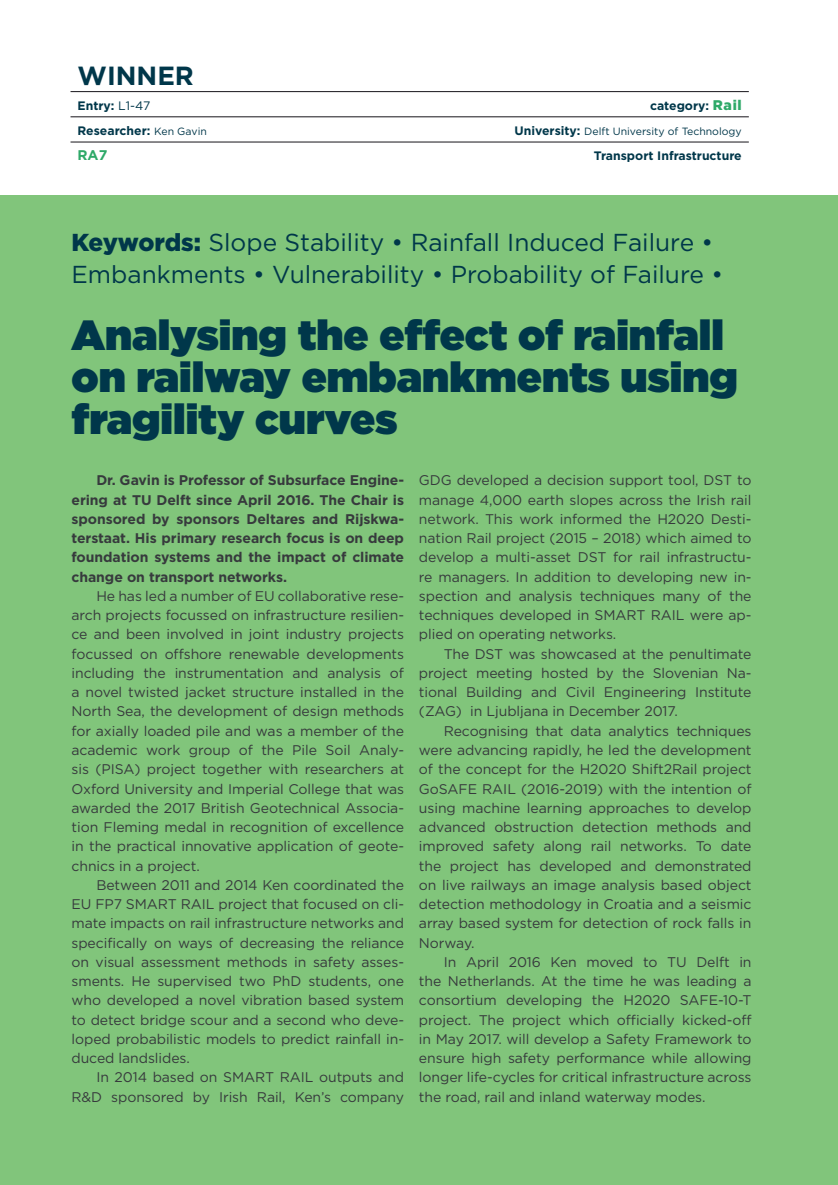
<style>
.page{position:relative;width:838px;height:1185px;background:#fff}
.page>*{position:absolute;margin:0;border:0;box-sizing:border-box;transform-origin:0 0}
.t1{font:900 42px/42px "Gotham";color:#00374a}
.t2{font:700 26.25px "Gotham";color:#00374a}
.t3{font:24.5px/31.5px "Gotham";color:#00374a}
.t4{font:14px/19.2px "Gotham";letter-spacing:-.005em;color:#373a3d;text-align:justify}
.t5{font:700 14px/19.2px "Gotham";letter-spacing:-.005em;color:#373a3d;text-align:justify}
.t6{font:700 14px "Gotham";color:#2ea968}
.t7{font:700 12.25px "Gotham";color:#00374a}
.t8{font:10.5px "Gotham";color:#00374a}
.s1{font-weight:400}
.s2{font-weight:900;font-size:14px;color:#2ea968}
.s3{font-weight:400;font-size:10.5px}
.s4{font-weight:700;font-size:12.25px}
.s5{font-weight:900}
</style>
<div class="page">
<div style="left:0;top:195px;width:837px;height:990px;background:#81c57b"></div>
<hr style="left:70px;top:91px;width:678px;height:1px;background:#161419">
<hr style="left:70px;top:116px;width:678px;height:1px;background:#161419">
<hr style="left:70px;top:142px;width:678px;height:1px;background:#161419">
<h2 class="t2" style="left:77px;top:58px;width:118px">WINNER</h2>
<p class="t7" style="left:77px;top:97px;width:74px">Entry: <span class="s1">L1-47</span></p>
<p class="t7" style="left:650px;top:97px;width:93px">category: <span class="s2">Rail</span></p>
<p class="t7" style="left:77px;top:123px;width:131px">Researcher: <span class="s3">Ken Gavin</span></p>
<p class="t8" style="left:514px;top:125px;width:229px"><span class="s4">University:</span> Delft University of Technology</p>
<p class="t6" style="left:77px;top:146px;width:31px">RA7</p>
<p class="t7" style="left:593px;top:148px;width:149px">Transport Infrastructure</p>
<h3 class="t3" style="left:71px;top:226px;width:653px"><span class="s5">Keywords:</span> Slope Stability • Rainfall Induced Failure •<br>Embankments • Vulnerability • Probability of Failure •</h3>
<h1 class="t1" style="left:71px;top:313px;width:667px">Analysing the effect of rainfall on railway embankments using fragility curves</h1>
<p class="t5" style="left:71px;top:471px;width:334px;text-indent:25px">Dr. Gavin is Professor of Subsurface Engine&shy;ering at TU Delft since April 2016. The Chair is sponsored by sponsors Deltares and Rijskwa&shy;terstaat. His primary research focus is on deep foundation systems and the impact of climate change on transport networks.</p>
<p class="t4" style="left:71px;top:586px;width:334px;text-indent:25px">He has led a number of EU collaborative rese&shy;arch projects focussed on infrastructure resilien&shy;ce and been involved in joint industry projects focussed on offshore renewable developments including the instrumentation and analysis of a novel twisted jacket structure installed in the North Sea, the development of design methods for axially loaded pile and was a member of the academic work group of the Pile Soil Analy&shy;sis (PISA) project together with researchers at Oxford University and Imperial College that was awarded the 2017 British Geotechnical Associa&shy;tion Fleming medal in recognition of excellence in the practical innovative application of geote&shy;chnics in a project.</p>
<p class="t4" style="left:71px;top:875px;width:334px;text-indent:25px">Between 2011 and 2014 Ken coordinated the EU FP7 SMART RAIL project that focused on cli&shy;mate impacts on rail infrastructure networks and specifically on ways of decreasing the reliance on visual assessment methods in safety asses&shy;sments. He supervised two PhD students, one who developed a novel vibration based system to detect bridge scour and a second who deve&shy;loped probabilistic models to predict rainfall in&shy;duced landslides.</p>
<p class="t4" style="left:71px;top:1067px;width:334px;text-align:right">In 2014 based on SMART RAIL outputs and<br>R&amp;D sponsored by Irish Rail, Ken’s company</p>
<p class="t4" style="left:419px;top:470px;width:334px">GDG developed a decision support tool, DST to manage 4,000 earth slopes across the Irish rail network. This work informed the H2020 Desti&shy;nation Rail project (2015 – 2018) which aimed to develop a multi-asset DST for rail infrastructu&shy;re managers. In addition to developing new in&shy;spection and analysis techniques many of the techniques developed in SMART RAIL were ap&shy;plied on operating networks.</p>
<p class="t4" style="left:419px;top:644px;width:334px;text-indent:25px">The DST was showcased at the penultimate project meeting hosted by the Slovenian Na&shy;tional Building and Civil Engineering Institute (ZAG) in Ljubljana in December 2017.</p>
<p class="t4" style="left:419px;top:721px;width:334px;text-indent:25px">Recognising that data analytics techniques were advancing rapidly, he led the development of the concept for the H2020 Shift2Rail project GoSAFE RAIL (2016-2019) with the intention of using machine learning approaches to develop advanced obstruction detection methods and improved safety along rail networks. To date the project has developed and demonstrated on live railways an image analysis based object detection methodology in Croatia and a seismic array based system for detection of rock falls in Norway.</p>
<p class="t4" style="left:419px;top:952px;width:334px;text-indent:25px">In April 2016 Ken moved to TU Delft in the Netherlands. At the time he was leading a consortium developing the H2020 SAFE-10-T project. The project which officially kicked-off in May 2017. will develop a Safety Framework to ensure high safety performance while allowing longer life-cycles for critical infrastructure across the road, rail and inland waterway modes.</p>
</div>
